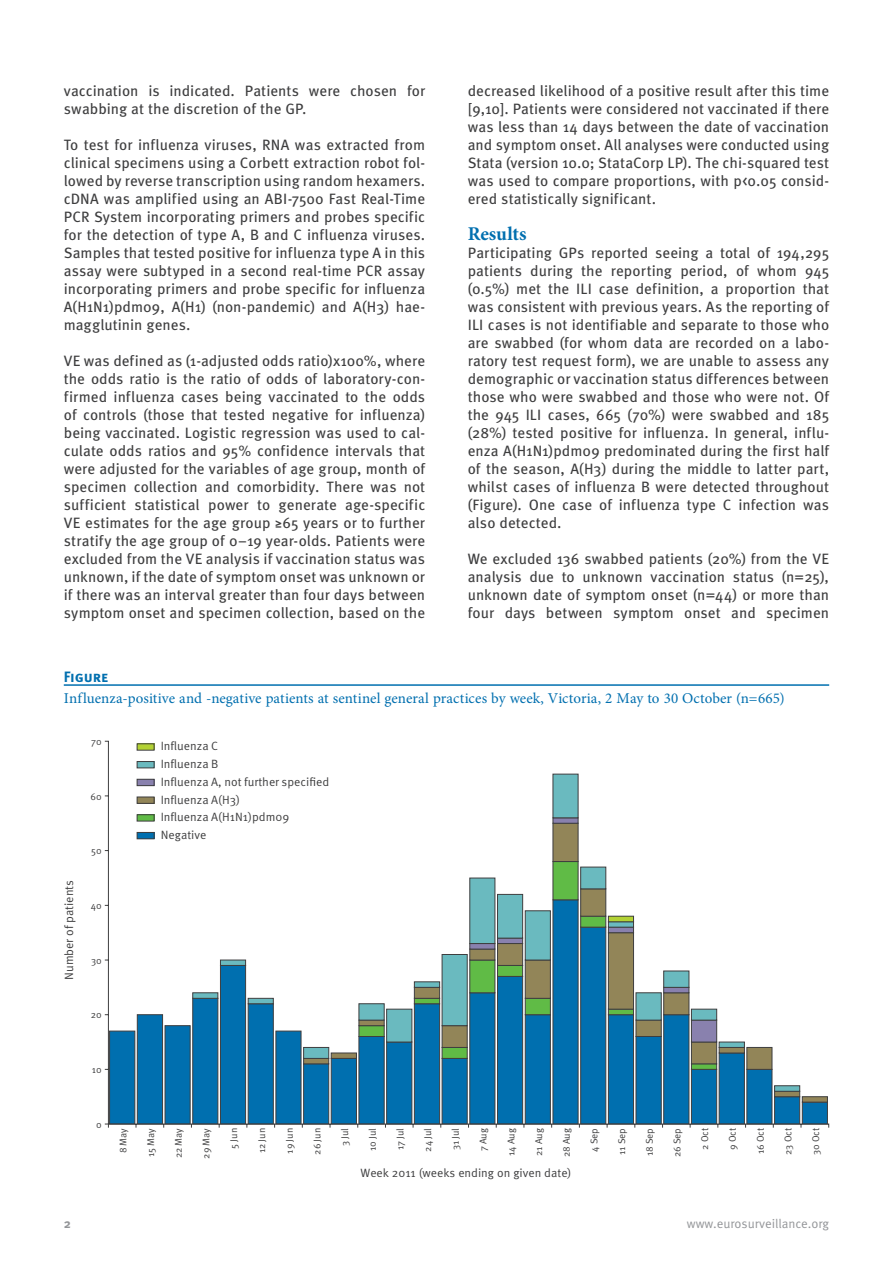
<style>
.page{position:relative;width:893px;height:1263px;background:#fff}
.page>*{position:absolute;margin:0;border:0;box-sizing:border-box;transform-origin:0 0}
.t1{font:700 19.5px "Minion Pro";letter-spacing:-.005em;color:#006faf}
.t2{font:15px/18px "Meta Pro";color:#3e3e3f;text-align:justify}
.t3{font:15px "Minion Pro";color:#006faf}
.t4{font:700 15px "Meta Pro";letter-spacing:-.005em;color:#006faf}
.t5{font:12.75px "Meta Pro";color:#939598}
.t6{font:700 12.75px "Meta Pro";color:#939598}
.t7{font:12px/17.7px "Meta Pro";color:#3e3e3f}
.t8{font:9.75px "Meta Pro";color:#3e3e3f}
</style>
<div class="page">
<hr style="left:64px;top:684px;width:765px;height:2px;background:#006faf">
<svg style="left:104px;top:740px;width:725px;height:388px"></svg>
<div style="left:137px;top:744px;width:17px;height:6px;background:#b3d234"></div>
<div style="left:137px;top:743px;width:17px;height:7px;border:1px solid #3e3e3f"></div>
<div style="left:137px;top:761px;width:17px;height:7px;background:#6ababf"></div>
<div style="left:137px;top:761px;width:17px;height:7px;border:1px solid #3e3e3f"></div>
<div style="left:137px;top:779px;width:17px;height:7px;background:#8981ae"></div>
<div style="left:137px;top:779px;width:17px;height:7px;border:1px solid #3e3e3f"></div>
<div style="left:137px;top:797px;width:17px;height:6px;background:#928558"></div>
<div style="left:137px;top:797px;width:17px;height:7px;border:1px solid #3e3e3f"></div>
<div style="left:137px;top:815px;width:17px;height:6px;background:#60bb46"></div>
<div style="left:137px;top:814px;width:17px;height:7px;border:1px solid #3e3e3f"></div>
<div style="left:137px;top:832px;width:17px;height:7px;background:#006faf"></div>
<div style="left:137px;top:832px;width:17px;height:7px;border:1px solid #3e3e3f"></div>
<p class="t2" style="left:64px;top:82px;width:363px">vaccination is indicated. Patients were chosen for swabbing at the discretion of the GP.</p>
<p class="t2" style="left:64px;top:136px;width:363px">To test for influenza viruses, RNA was extracted from clinical specimens using a Corbett extraction robot fol&shy;lowed by reverse transcription using random hexamers. cDNA was amplified using an ABI-7500 Fast Real-Time PCR System incorporating primers and probes specific for the detection of type A, B and C influenza viruses.<br>Samples that tested positive for influenza type A in this assay were subtyped in a second real-time PCR assay incorporating primers and probe specific for influenza A(H1N1)pdm09, A(H1) (non-pandemic) and A(H3) hae&shy;magglutinin genes.</p>
<p class="t2" style="left:64px;top:352px;width:363px">VE was defined as (1-adjusted odds ratio)x100%, where the odds ratio is the ratio of odds of laboratory-con&shy;firmed influenza cases being vaccinated to the odds of controls (those that tested negative for influenza) being vaccinated. Logistic regression was used to cal&shy;culate odds ratios and 95% confidence intervals that were adjusted for the variables of age group, month of specimen collection and comorbidity. There was not sufficient statistical power to generate age-specific VE estimates for the age group ≥65 years or to further stratify the age group of 0–19 year-olds. Patients were excluded from the VE analysis if vaccination status was unknown, if the date of symptom onset was unknown or if there was an interval greater than four days between symptom onset and specimen collection, based on the</p>
<p class="t2" style="left:468px;top:82px;width:363px">decreased likelihood of a positive result after this time [9,10]. Patients were considered not vaccinated if there was less than 14 days between the date of vaccination and symptom onset. All analyses were conducted using Stata (version 10.0; StataCorp LP). The chi-squared test was used to compare proportions, with p&lt;0.05 consid&shy;ered statistically significant.</p>
<h1 class="t1" style="left:468px;top:220px;width:60px">Results</h1>
<p class="t2" style="left:468px;top:244px;width:363px">Participating GPs reported seeing a total of 194,295 patients during the reporting period, of whom 945 (0.5%) met the ILI case definition, a proportion that was consistent with previous years. As the reporting of ILI cases is not identifiable and separate to those who are swabbed (for whom data are recorded on a labo&shy;ratory test request form), we are unable to assess any demographic or vaccination status differences between those who were swabbed and those who were not. Of the 945 ILI cases, 665 (70%) were swabbed and 185 (28%) tested positive for influenza. In general, influ&shy;enza A(H1N1)pdm09 predominated during the first half of the season, A(H3) during the middle to latter part, whilst cases of influenza B were detected throughout (Figure). One case of influenza type C infection was also detected.</p>
<p class="t2" style="left:468px;top:550px;width:363px">We excluded 136 swabbed patients (20%) from the VE analysis due to unknown vaccination status (n=25), unknown date of symptom onset (n=44) or more than four days between symptom onset and specimen</p>
<p class="t4" style="left:64px;top:668px;width:46px">Figure</p>
<p class="t3" style="left:64px;top:688px;width:722px">Influenza-positive and -negative patients at sentinel general practices by week, Victoria, 2 May to 30 October (n=665)</p>
<p class="t8" style="left:91px;top:735px;width:12px">70</p>
<p class="t8" style="left:91px;top:790px;width:13px">60</p>
<p class="t7" style="left:61px;top:980px;width:101px;rotate:-90deg">Number of patients</p>
<p class="t8" style="left:91px;top:845px;width:12px">50</p>
<p class="t8" style="left:91px;top:899px;width:12px">40</p>
<p class="t8" style="left:91px;top:954px;width:12px">30</p>
<p class="t8" style="left:91px;top:1009px;width:13px">20</p>
<p class="t8" style="left:92px;top:1063px;width:11px">10</p>
<p class="t7" style="left:161px;top:738px;width:170px">Influenza C<br>Influenza B<br>Influenza A, not further specified<br>Influenza A(H3)<br>Influenza A(H1N1)pdm09<br>Negative</p>
<p class="t8" style="left:96px;top:1118px;width:7px">0</p>
<p class="t8" style="left:117px;top:1153px;width:27px;rotate:-90deg">8 May</p>
<p class="t8" style="left:145px;top:1157px;width:30px;rotate:-90deg">15 May</p>
<p class="t8" style="left:172px;top:1158px;width:32px;rotate:-90deg">22 May</p>
<p class="t8" style="left:200px;top:1159px;width:32px;rotate:-90deg">29 May</p>
<p class="t8" style="left:228px;top:1149px;width:22px;rotate:-90deg">5 Jun</p>
<p class="t8" style="left:255px;top:1153px;width:27px;rotate:-90deg">12 Jun</p>
<p class="t8" style="left:283px;top:1154px;width:27px;rotate:-90deg">19 Jun</p>
<p class="t8" style="left:311px;top:1155px;width:28px;rotate:-90deg">26 Jun</p>
<p class="t8" style="left:339px;top:1146px;width:20px;rotate:-90deg">3 Jul</p>
<p class="t8" style="left:366px;top:1151px;width:24px;rotate:-90deg">10 Jul</p>
<p class="t8" style="left:394px;top:1150px;width:24px;rotate:-90deg">17 Jul</p>
<p class="t8" style="left:422px;top:1152px;width:25px;rotate:-90deg">24 Jul</p>
<p class="t8" style="left:449px;top:1150px;width:24px;rotate:-90deg">31 Jul</p>
<p class="t8" style="left:477px;top:1151px;width:25px;rotate:-90deg">7 Aug</p>
<p class="t8" style="left:505px;top:1156px;width:29px;rotate:-90deg">14 Aug</p>
<p class="t8" style="left:532px;top:1156px;width:29px;rotate:-90deg">21 Aug</p>
<p class="t8" style="left:560px;top:1157px;width:31px;rotate:-90deg">28 Aug</p>
<p class="t8" style="left:588px;top:1152px;width:25px;rotate:-90deg">4 Sep</p>
<p class="t8" style="left:616px;top:1155px;width:28px;rotate:-90deg">11 Sep</p>
<p class="t8" style="left:643px;top:1156px;width:30px;rotate:-90deg">18 Sep</p>
<p class="t8" style="left:671px;top:1157px;width:31px;rotate:-90deg">26 Sep</p>
<p class="t8" style="left:699px;top:1150px;width:23px;rotate:-90deg">2 Oct</p>
<p class="t8" style="left:726px;top:1150px;width:23px;rotate:-90deg">9 Oct</p>
<p class="t8" style="left:754px;top:1154px;width:28px;rotate:-90deg">16 Oct</p>
<p class="t8" style="left:782px;top:1155px;width:28px;rotate:-90deg">23 Oct</p>
<p class="t8" style="left:809px;top:1155px;width:29px;rotate:-90deg">30 Oct</p>
<p class="t7" style="left:360px;top:1164px;width:212px">Week 2011 (weeks ending on given date)</p>
<p class="t6" style="left:64px;top:1215px;width:9px">2</p>
<p class="t5" style="left:687px;top:1215px;width:144px">www.eurosurveillance.org</p>
</div>
